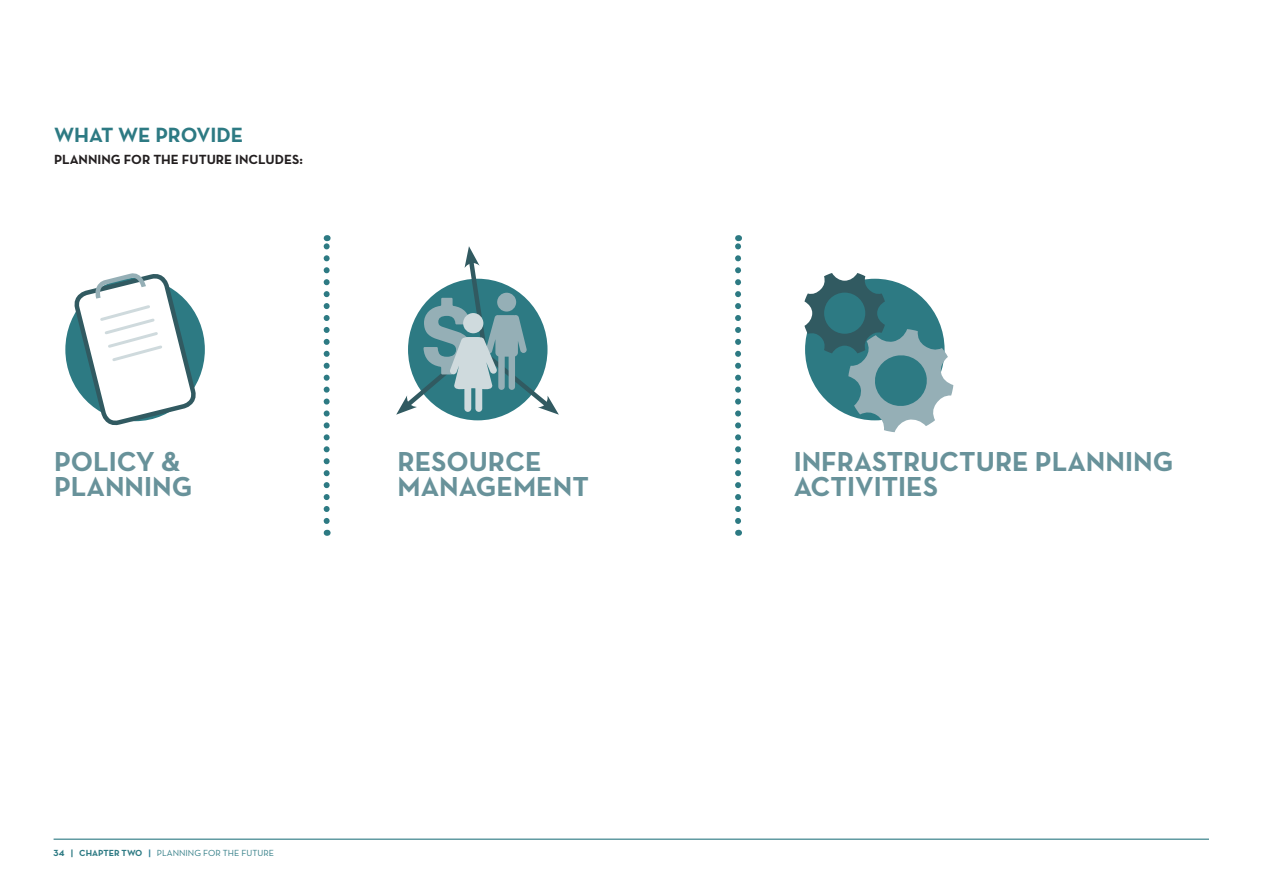
<style>
.page{position:relative;width:1263px;height:893px;background:#fff}
.page>*{position:absolute;margin:0;border:0;box-sizing:border-box;transform-origin:0 0}
.Intro_Copy_-_C3{font:700 27.9px/25.5px "Neutraface Text";color:#68929a}
.Sub_Heading_2_-_C3{font:700 21px "Neutraface Text";color:#2d7a83}
.Sub_Heading_3{font:700 13.5px "Neutraface Text";color:#231f20}
.t1{font:9px "Neutraface Text";color:#2d7a83}
.s1{font-weight:700}
.s2{font-weight:700;color:#338199}
</style>
<div class="page">
<hr style="left:54px;top:839px;width:1155px;height:1px;background:#2d7a83">
<svg style="left:324px;top:235px;width:6px;height:286px"></svg>
<svg style="left:735px;top:235px;width:6px;height:286px"></svg>
<div style="left:65px;top:278px;width:140px;height:143px;background:#2d7a83;border-radius:50%"></div>
<svg style="left:396px;top:246px;width:163px;height:169px"></svg>
<svg style="left:74px;top:273px;width:122px;height:153px"></svg>
<svg style="left:804px;top:273px;width:149px;height:159px"></svg>
<p class="Sub_Heading_2_-_C3" style="left:54px;top:121px;width:191px">WHAT WE PROVIDE</p>
<p class="Sub_Heading_3" style="left:54px;top:151px;width:250px">PLANNING FOR THE FUTURE INCLUDES:</p>
<p class="Intro_Copy_-_C3" style="left:54px;top:448px;width:140px">POLICY &amp;<br>PLANNING</p>
<p class="Intro_Copy_-_C3" style="left:398px;top:448px;width:193px">RESOURCE<br>MANAGEMENT</p>
<p class="Intro_Copy_-_C3" style="left:794px;top:448px;width:381px">INFRASTRUCTURE PLANNING<br>ACTIVITIES</p>
<p class="t1" style="left:54px;top:847px;width:222px"><span class="s1">34 | CHAPTER TWO</span> <span class="s2">|</span> PLANNING FOR THE FUTURE</p>
</div>
